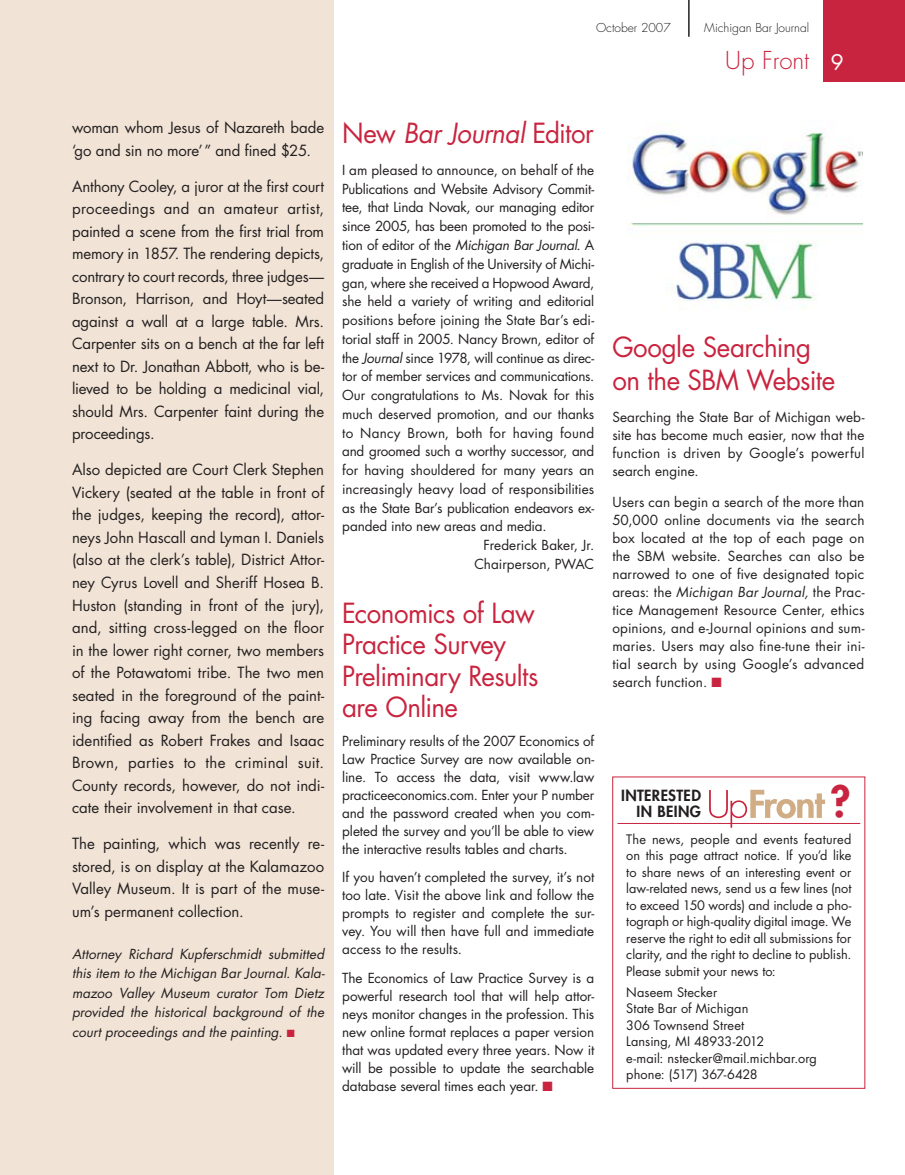
<style>
.page{position:relative;width:905px;height:1175px;background:#fff}
.page>*{position:absolute;margin:0;border:0;box-sizing:border-box;transform-origin:0 0}
.t1{font:800 42px "Futura";color:#c9243f}
.t2{font:27px/31.5px "Futura";letter-spacing:-.02em;color:#c9243f;scale:.96 1}
.t3{font:italic 27px "Futura";letter-spacing:-.015em;color:#c9243f;scale:.96 1}
.t4{font:300 24px "Futura";color:#c9243f}
.t5{font:15px/22.5px "Futura";letter-spacing:-.005em;color:#231f20;text-align:justify}
.t6{font:800 15px/16.5px "Futura";letter-spacing:.025em;color:#231f20;text-align:right}
.t7{font:13.5px/18px "Futura";letter-spacing:-.005em;color:#231f20;text-align:justify}
.t8{font:italic 13.5px/19.5px "Futura";letter-spacing:.005em;color:#231f20;text-align:justify}
.t9{font:italic 13.5px "Futura";letter-spacing:-.015em;color:#231f20}
.t10{font:13.5px "Futura";letter-spacing:.015em;color:#231f20}
.t11{font:12.75px/16.5px "Futura";color:#231f20;text-align:justify}
.t12{font:300 12px "Futura";color:#231f20}
.s1{font-weight:400;font-size:21px;color:#fff}
.s2{color:#c9243f}
.s3{font-style:normal}
.s4{font-style:italic}
</style>
<div class="page">
<div style="left:823px;top:0;width:81px;height:82px;background:#c9243f"></div>
<hr style="left:688px;top:0;width:1px;height:37px;background:#231f20">
<div style="left:0;top:0;width:333px;height:1174px;background:#f1e4d6"></div>
<svg style="left:709px;top:789px;width:116px;height:38px"></svg>
<hr style="left:617px;top:823px;width:243px;height:1px;background:#c9243f">
<img style="left:628px;top:129px;width:234px;height:180px">
<p class="t12" style="left:596px;top:20px;width:76px">October 2007</p>
<p class="t12" style="left:704px;top:20px;width:106px">Michigan Bar Journal</p>
<h3 class="t4" style="left:725px;top:45px;width:120px">Up Front <span class="s1">9</span></h3>
<p class="t5" style="left:72px;top:116px;width:253px">woman whom Jesus of Nazareth bade ‘go and sin no more’” and fined $25.</p>
<p class="t5" style="left:72px;top:175px;width:254px">Anthony Cooley, a juror at the first court proceedings and an amateur artist, painted a scene from the first trial from memory in 1857. The rendering depicts, contrary to court records, three judges— Bronson, Harrison, and Hoyt—seated against a wall at a large table. Mrs.<br>Carpenter sits on a bench at the far left next to Dr. Jonathan Abbott, who is be&shy;lieved to be holding a medicinal vial, should Mrs. Carpenter faint during the proceedings.</p>
<p class="t5" style="left:72px;top:458px;width:254px">Also depicted are Court Clerk Stephen Vickery (seated at the table in front of the judges, keeping the record), attor&shy;neys John Hascall and Lyman I. Daniels (also at the clerk’s table), District Attor&shy;ney Cyrus Lovell and Sheriff Hosea B.<br>Huston (standing in front of the jury), and, sitting cross-legged on the floor in the lower right corner, two members of the Potawatomi tribe. The two men seated in the foreground of the paint&shy;ing facing away from the bench are identified as Robert Frakes and Isaac Brown, parties to the criminal suit.<br>County records, however, do not indi&shy;cate their involvement in that case.</p>
<p class="t5" style="left:72px;top:832px;width:253px">The painting, which was recently re&shy;stored, is on display at the Kalamazoo Valley Museum. It is part of the muse&shy;um’s permanent collection.</p>
<p class="t8" style="left:72px;top:943px;width:254px">Attorney Richard Kupferschmidt submitted this item to the Michigan Bar Journal. Kala&shy;mazoo Valley Museum curator Tom Dietz provided the historical background of the court proceedings and the painting. <span class="s2">■</span></p>
<h2 class="t3" style="left:342px;top:114px;width:264px"><span class="s3">New</span> Bar Journal <span class="s3">Editor</span></h2>
<p class="t7" style="left:342px;top:161px;width:254px">I am pleased to announce, on behalf of the</p>
<p class="t7" style="left:342px;top:179px;width:254px">Publications and Website Advisory Commit-</p>
<p class="t7" style="left:342px;top:198px;width:253px">tee, that Linda Novak, our managing editor</p>
<p class="t7" style="left:342px;top:217px;width:254px">since 2005, has been promoted to the posi-</p>
<p class="t9" style="left:342px;top:236px;width:253px"><span class="s3">tion of editor of the</span> Michigan Bar Journal. <span class="s3">A</span></p>
<p class="t7" style="left:342px;top:254px;width:254px">graduate in English of the University of Michi-</p>
<p class="t7" style="left:342px;top:273px;width:253px">gan, where she received a Hopwood Award,</p>
<p class="t7" style="left:342px;top:292px;width:253px">she held a variety of writing and editorial</p>
<p class="t7" style="left:342px;top:311px;width:254px">positions before joining the State Bar’s edi-</p>
<p class="t7" style="left:342px;top:329px;width:253px">torial staff in 2005. Nancy Brown, editor of</p>
<p class="t7" style="left:342px;top:348px;width:254px">the <span class="s4">Journal</span> since 1978, will continue as direc-</p>
<p class="t7" style="left:342px;top:367px;width:253px">tor of member services and communications.</p>
<p class="t7" style="left:342px;top:386px;width:253px">Our congratulations to Ms. Novak for this</p>
<p class="t7" style="left:342px;top:405px;width:254px">much deserved promotion, and our thanks</p>
<p class="t10" style="left:342px;top:423px;width:253px">to Nancy Brown, both for having found</p>
<p class="t7" style="left:342px;top:442px;width:254px">and groomed such a worthy successor, and</p>
<p class="t7" style="left:342px;top:461px;width:253px">for having shouldered for many years an</p>
<p class="t7" style="left:342px;top:480px;width:253px">increasingly heavy load of responsibilities</p>
<p class="t7" style="left:342px;top:498px;width:254px">as the State Bar’s publication endeavors ex-</p>
<p class="t7" style="left:342px;top:517px;width:206px">panded into new areas and media.</p>
<p class="t7" style="left:483px;top:536px;width:112px">Frederick Baker, Jr.</p>
<p class="t7" style="left:474px;top:555px;width:121px">Chairperson, PWAC</p>
<h2 class="t2" style="left:342px;top:597px;width:206px">Economics of Law<br>Practice Survey<br>Preliminary Results are Online</h2>
<p class="t7" style="left:342px;top:731px;width:254px">Preliminary results of the 2007 Economics of Law Practice Survey are now available on&shy;line. To access the data, visit www.law practiceeconomics.com. Enter your P number and the password created when you com&shy;pleted the survey and you’ll be able to view the interactive results tables and charts.</p>
<p class="t7" style="left:342px;top:868px;width:254px">If you haven’t completed the survey, it’s not too late. Visit the above link and follow the prompts to register and complete the sur&shy;vey. You will then have full and immediate access to the results.</p>
<p class="t7" style="left:342px;top:968px;width:254px">The Economics of Law Practice Survey is a powerful research tool that will help attor&shy;neys monitor changes in the profession. This new online format replaces a paper version that was updated every three years. Now it will be possible to update the searchable database several times each year. <span class="s2">■</span></p>
<h2 class="t2" style="left:612px;top:330px;width:233px;line-height:33px">Google Searching on the SBM Website</h2>
<p class="t7" style="left:612px;top:407px;width:254px">Searching the State Bar of Michigan web&shy;site has become much easier, now that the function is driven by Google’s powerful search engine.</p>
<p class="t7" style="left:612px;top:493px;width:254px">Users can begin a search of the more than 50,000 online documents via the search box located at the top of each page on the SBM website. Searches can also be narrowed to one of five designated topic areas: the <span class="s4">Michigan Bar Journal,</span> the Prac&shy;tice Management Resource Center, ethics opinions, and e-Journal opinions and sum&shy;maries. Users may also fine-tune their ini&shy;tial search by using Google’s advanced search function. <span class="s2">■</span></p>
<p class="t6" style="left:621px;top:787px;width:81px">INTERESTED<br>IN BEING</p>
<h1 class="t1" style="left:830px;top:773px;width:22px">?</h1>
<p class="t11" style="left:626px;top:830px;width:227px">The news, people and events featured on this page attract notice. If you’d like to share news of an interesting event or law-related news, send us a few lines (not to exceed 150 words) and include a pho&shy;tograph or high-quality digital image. We reserve the right to edit all submissions for clarity, and the right to decline to publish.<br>Please submit your news to:</p>
<p class="t11" style="left:626px;top:983px;width:192px;text-align:left">Naseem Stecker<br>State Bar of Michigan<br>306 Townsend Street<br>Lansing, MI 48933-2012<br>e-mail: nstecker@mail.michbar.org phone: (517) 367-6428</p>
</div>
